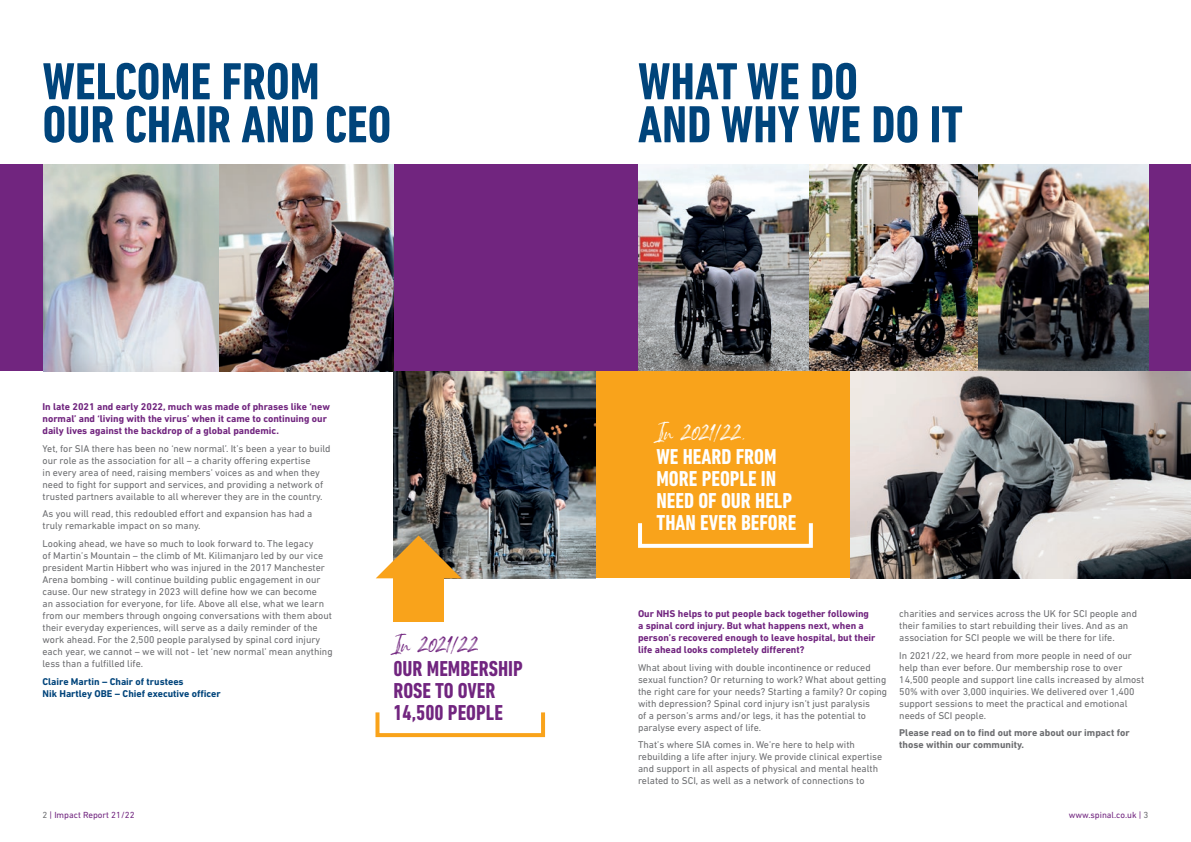
<style>
.page{position:relative;width:1191px;height:842px;background:#fff}
.page>*{position:absolute;margin:0;border:0;box-sizing:border-box;transform-origin:0 0}
.t1{font:700 condensed 53px/43px "DIN Next LT Pro";color:#00447b}
.t2{font:700 condensed 22px/22px "DIN Next LT Pro";color:#fff}
.t3{font:700 condensed 22px/22px "DIN Next LT Pro";color:#71257f}
.t4{font:22px "Spartwell";color:#fff}
.t5{font:22px "Spartwell";color:#71257f}
.t6{font:10px/12px "DIN Next LT Pro";color:#6c6d70}
.t7{font:700 10px/12px "DIN Next LT Pro";color:#71257f}
.t8{font:700 10px/12px "DIN Next LT Pro";color:#6c6d70}
.t9{font:700 10px/12px "DIN Next LT Pro";color:#00447b}
.t10{font:9px "DIN Next LT Pro";color:#71257f}
.s1{color:#6c6d70}
</style>
<div class="page">
<div style="left:0;top:164px;width:1191px;height:207px;background:#71257f"></div>
<img style="left:44px;top:164px;width:349px;height:207px">
<img style="left:638px;top:164px;width:510px;height:207px">
<div style="left:595px;top:371px;width:392px;height:207px;background:#f9a31b"></div>
<img style="left:850px;top:371px;width:341px;height:207px">
<img style="left:393px;top:371px;width:202px;height:207px">
<div style="left:393px;top:570px;width:51px;height:51px;background:#f9a31b"></div>
<svg style="left:376px;top:535px;width:85px;height:43px"></svg>
<div style="left:375px;top:710px;width:170px;height:27px;border:4px solid #f9a31b"></div>
<div style="left:638px;top:521px;width:175px;height:27px;border:4px solid #fff"></div>
<h1 class="t1" style="left:43px;top:60px;width:350px">WELCOME FROM<br>OUR CHAIR AND CEO</h1>
<h1 class="t1" style="left:638px;top:60px;width:326px">WHAT WE DO<br>AND WHY WE DO IT</h1>
<p class="t7" style="left:43px;top:401px;width:289px">In late 2021 and early 2022, much was made of phrases like ‘new normal’ and ‘living with the virus’ when it came to continuing our daily lives against the backdrop of a global pandemic.</p>
<p class="t6" style="left:43px;top:442px;width:290px">Yet, for SIA there has been no ‘new normal’. It’s been a year to build our role as the association for all – a charity offering expertise<br>in every area of need, raising members’ voices as and when they need to fight for support and services, and providing a network of trusted partners available to all wherever they are in the country.</p>
<p class="t6" style="left:43px;top:508px;width:271px">As you will read, this redoubled effort and expansion has had a truly remarkable impact on so many.</p>
<p class="t6" style="left:43px;top:538px;width:292px">Looking ahead, we have so much to look forward to. The legacy<br>of Martin’s Mountain – the climb of Mt. Kilimanjaro led by our vice president Martin Hibbert who was injured in the 2017 Manchester Arena bombing - will continue building public engagement in our cause. Our new strategy in 2023 will define how we can become<br>an association for everyone, for life. Above all else, what we learn from our members through ongoing conversations with them about their everyday experiences, will serve as a daily reminder of the work ahead. For the 2,500 people paralysed by spinal cord injury each year, we cannot – we will not - let ‘new normal’ mean anything less than a fulfilled life.</p>
<p class="t9" style="left:43px;top:675px;width:180px">Claire Martin – Chair of trustees<br>Nik Hartley OBE – Chief executive officer</p>
<p class="t10" style="left:43px;top:809px;width:94px"><span class="s1">2</span> | Impact Report 21/22</p>
<h2 class="t5" style="left:393px;top:631px;width:87px">In 2021/22</h2>
<h2 class="t3" style="left:393px;top:658px;width:131px">0UR MEMBERSHIP<br>ROSE TO OVER<br>14,500 PEOPLE</h2>
<h2 class="t4" style="left:656px;top:419px;width:94px">In 2021/22,</h2>
<h2 class="t2" style="left:656px;top:446px;width:141px">WE HEARD FROM<br>MORE PEOPLE IN<br>NEED OF OUR HELP<br>THAN EVER BEFORE</h2>
<p class="t7" style="left:638px;top:608px;width:239px">Our NHS helps to put people back together following a spinal cord injury. But what happens next, when a person’s recovered enough to leave hospital, but their life ahead looks completely different?</p>
<p class="t6" style="left:638px;top:661px;width:251px">What about living with double incontinence or reduced sexual function? Or returning to work? What about getting the right care for your needs? Starting a family? Or coping with depression? Spinal cord injury isn’t just paralysis<br>of a person’s arms and/or legs, it has the potential to paralyse every aspect of life.</p>
<p class="t6" style="left:638px;top:739px;width:246px">That’s where SIA comes in. We’re here to help with rebuilding a life after injury. We provide clinical expertise and support in all aspects of physical and mental health related to SCI, as well as a network of connections to</p>
<p class="t6" style="left:899px;top:607px;width:239px">charities and services across the UK for SCI people and their families to start rebuilding their lives. And as an association for SCI people we will be there for life.</p>
<p class="t6" style="left:899px;top:649px;width:247px">In 2021/22, we heard from more people in need of our help than ever before. Our membership rose to over 14,500 people and support line calls increased by almost 50% with over 3,000 inquiries. We delivered over 1,400 support sessions to meet the practical and emotional needs of SCI people.</p>
<p class="t8" style="left:899px;top:727px;width:232px">Please read on to find out more about our impact for those within our community.</p>
<p class="t10" style="left:1068px;top:809px;width:81px">www.spinal.co.uk | <span class="s1">3</span></p>
</div>
